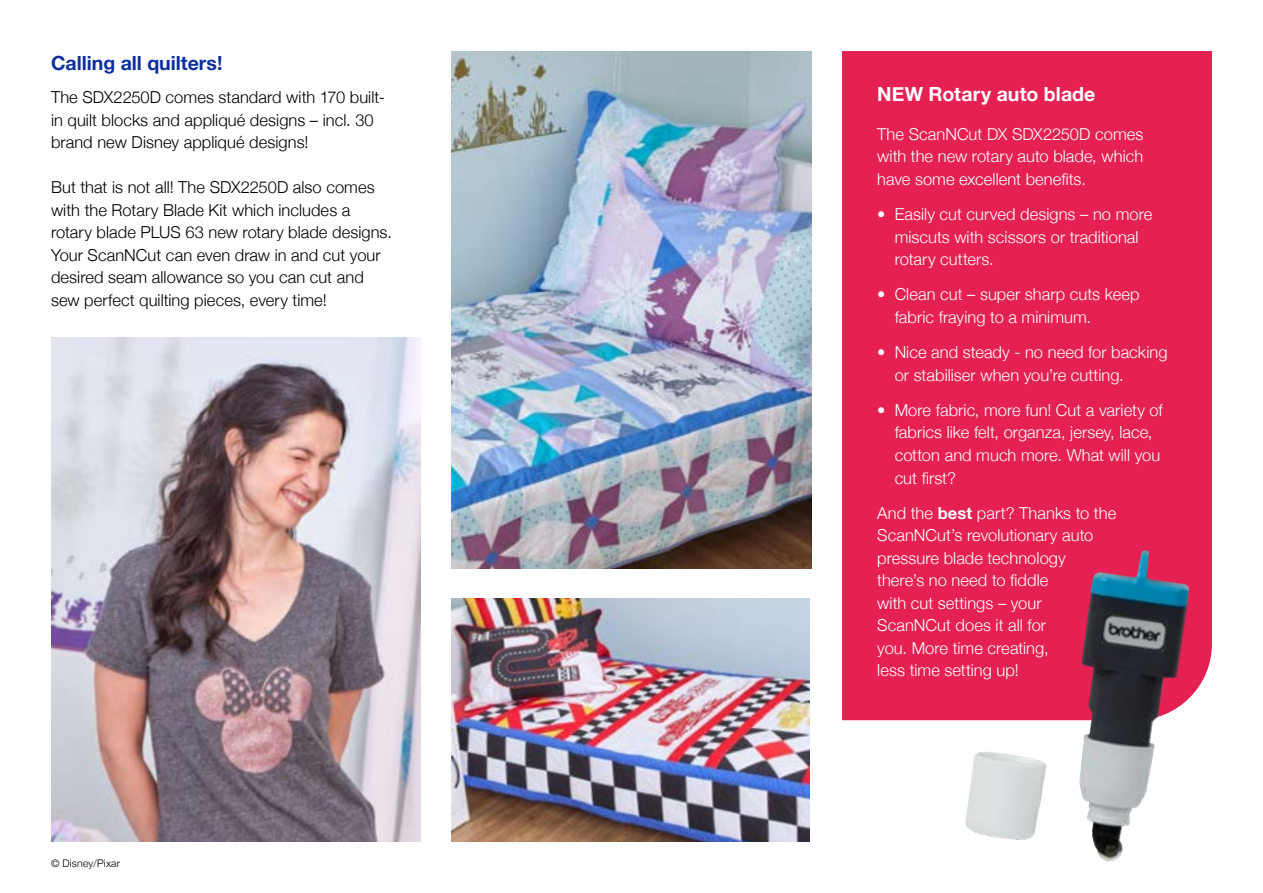
<style>
.page{position:relative;width:1263px;height:893px;background:#fff}
.page>*{position:absolute;margin:0;border:0;box-sizing:border-box;transform-origin:0 0}
.t1{font:700 19.5px "Helvetica Neue";color:#0d2ea0}
.t2{font:700 19.5px "Helvetica Neue";letter-spacing:.005em;color:#fff}
.t3{font:300 16.5px/22.5px "Helvetica Neue";letter-spacing:.005em;color:#fff}
.t4{font:300 16.5px/22.5px "Helvetica Neue";letter-spacing:.005em;color:#000}
.t5{font:300 10.5px "Helvetica Neue";letter-spacing:.02em;color:#000}
.s1{font-weight:700}
</style>
<div class="page">
<img style="left:452px;top:51px;width:359px;height:518px">
<img style="left:452px;top:598px;width:357px;height:244px">
<img style="left:51px;top:338px;width:370px;height:504px">
<div style="left:842px;top:51px;width:370px;height:669px;background:#e52053"></div>
<img style="left:965px;top:550px;width:224px;height:312px">
<p class="t1" style="left:51px;top:48px;width:173px">Calling all quilters!</p>
<p class="t4" style="left:51px;top:85px;width:335px">The SDX2250D comes standard with 170 built&shy;in quilt blocks and appliqué designs – incl. 30 brand new Disney appliqué designs!</p>
<p class="t4" style="left:51px;top:175px;width:342px">But that is not all! The SDX2250D also comes with the Rotary Blade Kit which includes a rotary blade PLUS 63 new rotary blade designs.<br>Your ScanNCut can even draw in and cut your desired seam allowance so you can cut and sew perfect quilting pieces, every time!</p>
<p class="t5" style="left:51px;top:855px;width:71px">© Disney/Pixar</p>
<p class="t2" style="left:877px;top:79px;width:220px">NEW Rotary auto blade</p>
<p class="t3" style="left:877px;top:122px;width:268px;text-align:justify">The ScanNCut DX SDX2250D comes with the new rotary auto blade, which have some excellent benefits.</p>
<p class="t3" style="left:895px;top:202px;width:259px;text-indent:-17px">• Easily cut curved designs – no more miscuts with scissors or traditional rotary cutters.</p>
<p class="t3" style="left:895px;top:282px;width:246px;text-indent:-17px">• Clean cut – super sharp cuts keep fabric fraying to a minimum.</p>
<p class="t3" style="left:895px;top:340px;width:274px;text-indent:-17px">• Nice and steady - no need for backing or stabiliser when you’re cutting.</p>
<p class="t3" style="left:895px;top:398px;width:270px;text-indent:-17px">• More fabric, more fun! Cut a variety of fabrics like felt, organza, jersey, lace, cotton and much more. What will you cut first?</p>
<p class="t3" style="left:877px;top:500px;width:240px">And the <span class="s1">best</span> part? Thanks to the<br>ScanNCut’s revolutionary auto pressure blade technology there’s no need to fiddle<br>with cut settings – your<br>ScanNCut does it all for<br>you. More time creating,<br>less time setting up!</p>
</div>
